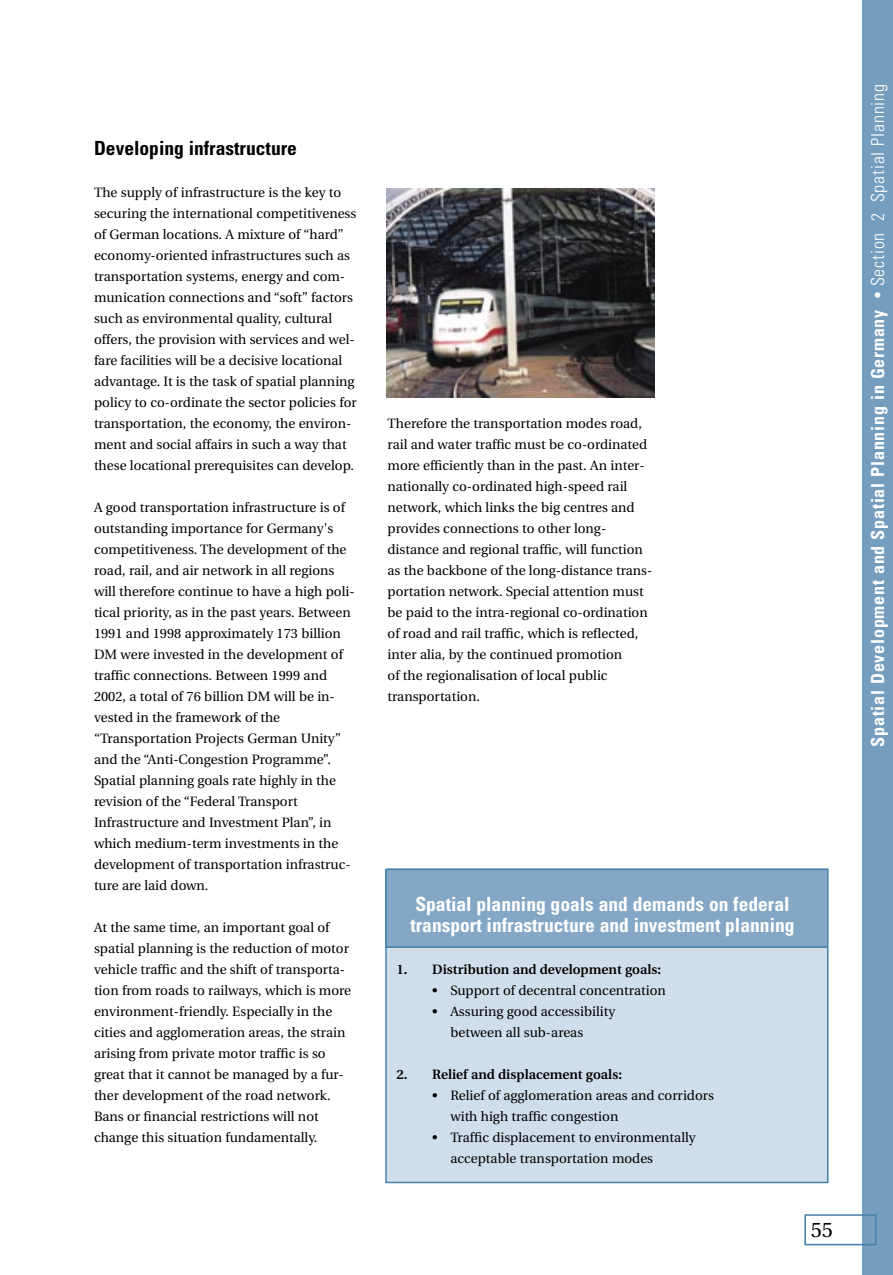
<style>
.page{position:relative;width:893px;height:1275px;background:#fff}
.page>*{position:absolute;margin:0;border:0;box-sizing:border-box;transform-origin:0 0}
.t1{font:21px "Utopia";color:#000}
.t2{font:700 condensed 19.5px/21px "Univers";color:#fff}
.t3{font:700 condensed 19.5px "Univers";color:#000}
.t4{font:700 condensed 18px "Univers";letter-spacing:.045em;color:#fff}
.t5{font:13.5px/21px "Utopia";color:#000}
.t6{font:600 13.5px "Utopia";color:#000}
.s1{font-weight:400}
.s2{font-weight:300}
</style>
<div class="page">
<div style="left:862px;top:0;width:30px;height:1275px;background:#759dbe"></div>
<div style="left:804px;top:1214px;width:72px;height:31px;border:2px solid #4580a8"></div>
<svg style="left:385px;top:868px;width:444px;height:316px;background:#bbcee0"></svg>
<img style="left:386px;top:188px;width:268px;height:209px">
<h2 class="t3" style="left:94px;top:140px;width:204px">Developing infrastructure</h2>
<p class="t5" style="left:94px;top:183px;width:264px">The supply of infrastructure is the key to securing the international competitiveness of German locations. A mixture of “hard” economy-oriented infrastructures such as transportation systems, energy and com&shy;munication connections and “soft” factors such as environmental quality, cultural offers, the provision with services and wel&shy;fare facilities will be a decisive locational advantage. It is the task of spatial planning policy to co-ordinate the sector policies for transportation, the economy, the environ&shy;ment and social affairs in such a way that these locational prerequisites can develop.</p>
<p class="t5" style="left:94px;top:498px;width:262px">A good transportation infrastructure is of outstanding importance for Germany's competitiveness. The development of the road, rail, and air network in all regions will therefore continue to have a high poli&shy;tical priority, as in the past years. Between 1991 and 1998 approximately 173 billion DM were invested in the development of traffic connections. Between 1999 and 2002, a total of 76 billion DM will be in&shy;vested in the framework of the “Transportation Projects German Unity” and the “Anti-Congestion Programme”.<br>Spatial planning goals rate highly in the revision of the “Federal Transport Infrastructure and Investment Plan”, in which medium-term investments in the development of transportation infrastruc&shy;ture are laid down.</p>
<p class="t5" style="left:94px;top:918px;width:258px">At the same time, an important goal of spatial planning is the reduction of motor vehicle traffic and the shift of transporta&shy;tion from roads to railways, which is more environment-friendly. Especially in the cities and agglomeration areas, the strain arising from private motor traffic is so great that it cannot be managed by a fur&shy;ther development of the road network.<br>Bans or financial restrictions will not change this situation fundamentally.</p>
<p class="t5" style="left:387px;top:414px;width:266px">Therefore the transportation modes road, rail and water traffic must be co-ordinated more efficiently than in the past. An inter&shy;nationally co-ordinated high-speed rail network, which links the big centres and provides connections to other long&shy;distance and regional traffic, will function as the backbone of the long-distance trans&shy;portation network. Special attention must be paid to the intra-regional co-ordination of road and rail traffic, which is reflected, inter alia, by the continued promotion<br>of the regionalisation of local public transportation.</p>
<h2 class="t2" style="left:410px;top:895px;width:386px">Spatial planning goals and demands on federal transport infrastructure and investment planning</h2>
<p class="t6" style="left:396px;top:964px;width:266px">1. Distribution and development goals:</p>
<p class="t5" style="left:432px;top:981px;width:235px">• Support of decentral concentration</p>
<p class="t5" style="left:450px;top:1002px;width:166px;text-indent:-18px">• Assuring good accessibility between all sub-areas</p>
<p class="t6" style="left:396px;top:1069px;width:227px">2. Relief and displacement goals:</p>
<p class="t5" style="left:450px;top:1086px;width:265px;text-indent:-18px">• Relief of agglomeration areas and corridors with high traffic congestion</p>
<p class="t5" style="left:450px;top:1128px;width:247px;text-indent:-18px">• Traffic displacement to environmentally acceptable transportation modes</p>
<h1 class="t1" style="left:810px;top:1221px;width:24px">55</h1>
<h3 class="t4" style="left:871px;top:747px;width:664px;rotate:-90deg">Spatial Development and Spatial Planning in Germany <span class="s1">•</span> <span class="s2">Section 2 Spatial Planning</span></h3>
</div>
